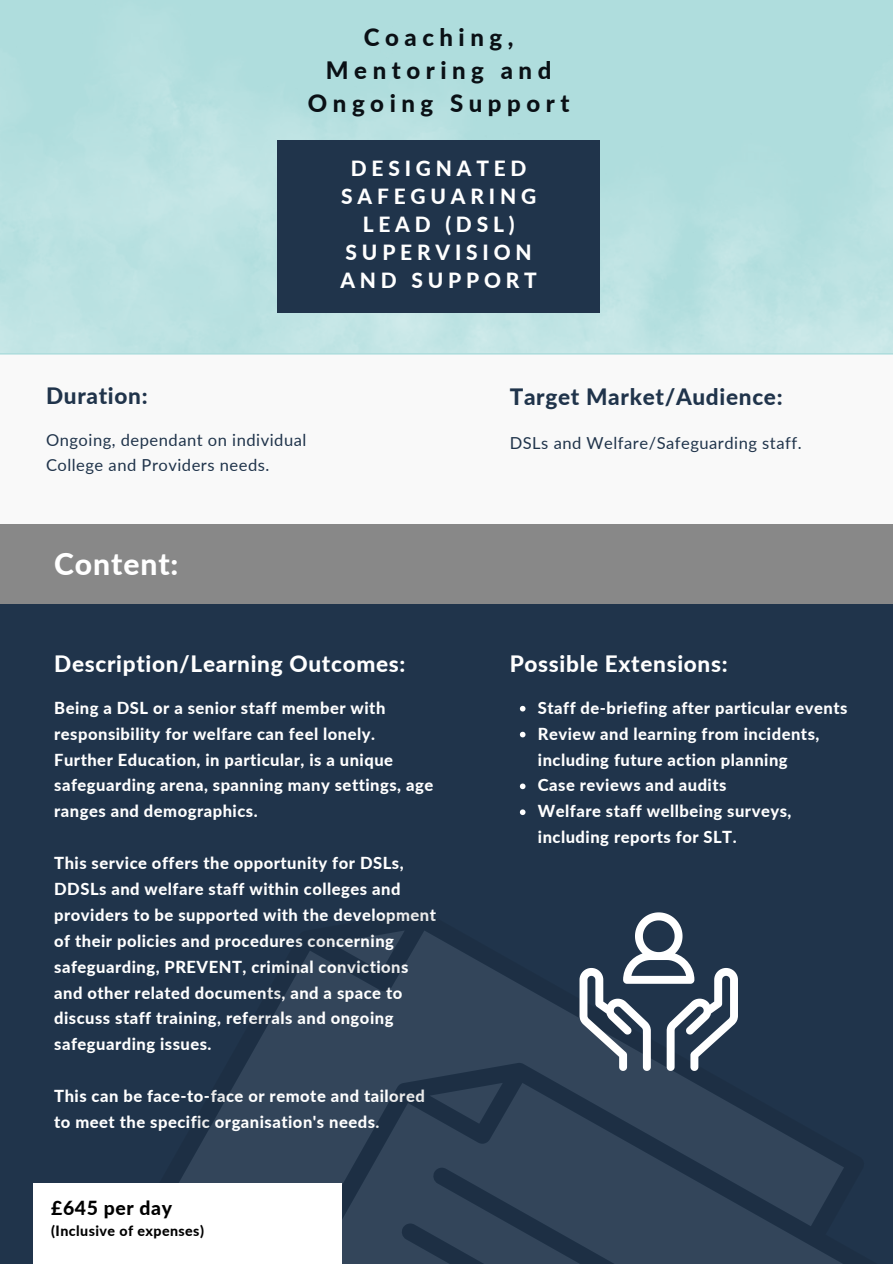
<style>
.page{position:relative;width:893px;height:1264px;background:#fff}
.page>*{position:absolute;margin:0;border:0;box-sizing:border-box;transform-origin:0 0}
.t1{font:800 30px "Lato";letter-spacing:.03em;color:#fff}
.t2{font:800 24px/32.7px "Lato";letter-spacing:.23em;color:#0a1015;text-align:center}
.t3{font:800 22.5px "Lato";letter-spacing:.03em;color:#fff}
.t4{font:800 22.5px "Lato";letter-spacing:.03em;color:#20344b}
.t5{font:800 21px/28.2px "Lato";letter-spacing:.23em;color:#fff;text-align:center}
.t6{font:800 19.35px "Lato";letter-spacing:.03em;color:#000}
.t7{font:800 16.5px/25.8px "Lato";letter-spacing:.03em;color:#fff}
.t8{font:16.5px/25.8px "Lato";letter-spacing:.03em;color:#20344b}
.t9{font:800 14.25px "Lato";letter-spacing:.03em;color:#000}
</style>
<div class="page">
<div style="left:0;top:0;width:892px;height:1263px;background:#f9f9f9"></div>
<img style="left:0;top:0;width:892px;height:352px">
<div style="left:277px;top:140px;width:322px;height:172px;background:#20344b"></div>
<div style="left:0;top:582px;width:892px;height:681px;background:#20344b"></div>
<div style="left:0;top:524px;width:892px;height:80px;background:#888"></div>
<svg style="left:247px;top:931px;width:332px;height:131px;fill:#33455a"></svg>
<svg style="left:180px;top:1062px;width:664px;height:201px;fill:#33455a"></svg>
<svg style="left:579px;top:912px;width:159px;height:158px"></svg>
<svg style="left:520px;top:706px;width:5px;height:5px"></svg>
<svg style="left:520px;top:731px;width:5px;height:6px"></svg>
<svg style="left:520px;top:783px;width:5px;height:6px"></svg>
<svg style="left:520px;top:809px;width:5px;height:6px"></svg>
<div style="left:33px;top:1182px;width:309px;height:81px;background:#fff"></div>
<h2 class="t2" style="left:308px;top:21px;width:263px">Coaching,<br>Mentoring and<br>Ongoing Support</h2>
<p class="t5" style="left:340px;top:154px;width:198px">DESIGNATED<br>SAFEGUARING<br>LEAD (DSL)<br>SUPERVISION<br>AND SUPPORT</p>
<h3 class="t4" style="left:46px;top:382px;width:103px">Duration:</h3>
<h3 class="t4" style="left:509px;top:382px;width:274px">Target Market/Audience:</h3>
<p class="t8" style="left:46px;top:426px;width:262px">Ongoing, dependant on individual<br>College and Providers needs.</p>
<p class="t8" style="left:509px;top:430px;width:293px">DSLs and Welfare/Safeguarding staff.</p>
<h1 class="t1" style="left:54px;top:545px;width:126px">Content:</h1>
<h3 class="t3" style="left:54px;top:650px;width:353px">Description/Learning Outcomes:</h3>
<p class="t7" style="left:54px;top:694px;width:380px">Being a DSL or a senior staff member with responsibility for welfare can feel lonely.<br>Further Education, in particular, is a unique safeguarding arena, spanning many settings, age ranges and demographics.</p>
<p class="t7" style="left:54px;top:849px;width:383px">This service offers the opportunity for DSLs, DDSLs and welfare staff within colleges and providers to be supported with the development of their policies and procedures concerning safeguarding, PREVENT, criminal convictions and other related documents, and a space to discuss staff training, referrals and ongoing safeguarding issues.</p>
<p class="t7" style="left:54px;top:1082px;width:372px">This can be face-to-face or remote and tailored to meet the specific organisation's needs.</p>
<p class="t6" style="left:51px;top:1196px;width:122px">£645 per day</p>
<p class="t9" style="left:51px;top:1221px;width:154px">(Inclusive of expenses)</p>
<h3 class="t3" style="left:509px;top:650px;width:219px">Possible Extensions:</h3>
<p class="t7" style="left:538px;top:694px;width:311px">Staff de-briefing after particular events Review and learning from incidents, including future action planning<br>Case reviews and audits<br>Welfare staff wellbeing surveys, including reports for SLT.</p>
</div>
